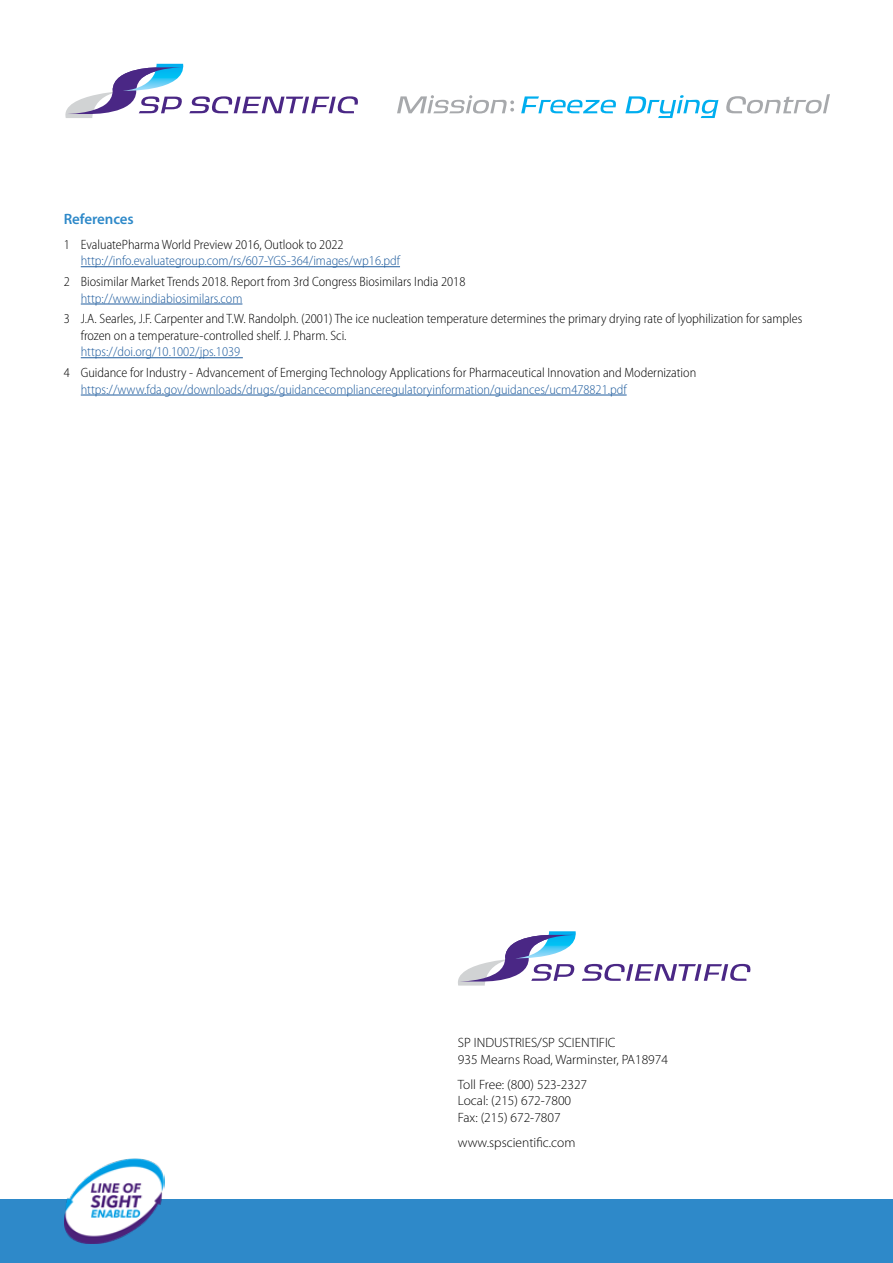
<style>
.page{position:relative;width:893px;height:1263px;background:#fff}
.page>*{position:absolute;margin:0;border:0;box-sizing:border-box;transform-origin:0 0}
.t1{font:600 15px "Myriad Pro";letter-spacing:-.005em;color:#2e89c9}
.t2{font:300 semi-condensed 13.5px/16.5px "Myriad Pro";color:#000}
.t3{font:300 semi-condensed 13.5px "Myriad Pro";color:#205d9e}
.t4{font:300 13.5px/16.5px "Myriad Pro";color:#000}
</style>
<div class="page">
<hr style="left:81px;top:266px;width:319px;height:1px;background:#205d9e">
<hr style="left:81px;top:304px;width:161px;height:1px;background:#205d9e">
<hr style="left:81px;top:357px;width:162px;height:1px;background:#205d9e">
<hr style="left:81px;top:395px;width:546px;height:1px;background:#205d9e">
<svg style="left:458px;top:931px;width:292px;height:54px"></svg>
<div style="left:0;top:1199px;width:893px;height:64px;background:#2e89c9"></div>
<img style="left:65px;top:1158px;width:100px;height:85px">
<svg style="left:65px;top:64px;width:293px;height:54px"></svg>
<svg style="left:521px;top:96px;width:95px;height:17px"></svg>
<svg style="left:625px;top:95px;width:93px;height:23px"></svg>
<svg style="left:397px;top:95px;width:117px;height:18px"></svg>
<svg style="left:726px;top:94px;width:104px;height:19px"></svg>
<p class="t1" style="left:64px;top:211px;width:72px">References</p>
<p class="t2" style="left:64px;top:236px;width:281px">1 EvaluatePharma World Preview 2016, Outlook to 2022</p>
<p class="t3" style="left:81px;top:254px;width:321px">http://info.evaluategroup.com/rs/607-YGS-364/images/wp16.pdf</p>
<p class="t2" style="left:64px;top:274px;width:403px">2 Biosimilar Market Trends 2018. Report from 3rd Congress Biosimilars India 2018</p>
<p class="t3" style="left:81px;top:291px;width:163px">http://www.indiabiosimilars.com</p>
<p class="t2" style="left:81px;top:311px;width:723px;text-indent:-17px">3 J.A. Searles, J.F. Carpenter and T.W. Randolph. (2001) The ice nucleation temperature determines the primary drying rate of lyophilization for samples frozen on a temperature-controlled shelf. J. Pharm. Sci.</p>
<p class="t3" style="left:81px;top:345px;width:161px">https://doi.org/10.1002/jps.1039</p>
<p class="t2" style="left:64px;top:365px;width:634px">4 Guidance for Industry - Advancement of Emerging Technology Applications for Pharmaceutical Innovation and Modernization</p>
<p class="t3" style="left:81px;top:382px;width:547px">https://www.fda.gov/downloads/drugs/guidancecomplianceregulatoryinformation/guidances/ucm478821.pdf</p>
<p class="t4" style="left:458px;top:1035px;width:212px">SP INDUSTRIES/SP SCIENTIFIC<br>935 Mearns Road, Warminster, PA18974</p>
<p class="t4" style="left:458px;top:1076px;width:131px">Toll Free: (800) 523-2327<br>Local: (215) 672-7800<br>Fax: (215) 672-7807</p>
<p class="t4" style="left:458px;top:1134px;width:119px">www.spscientific.com</p>
</div>
